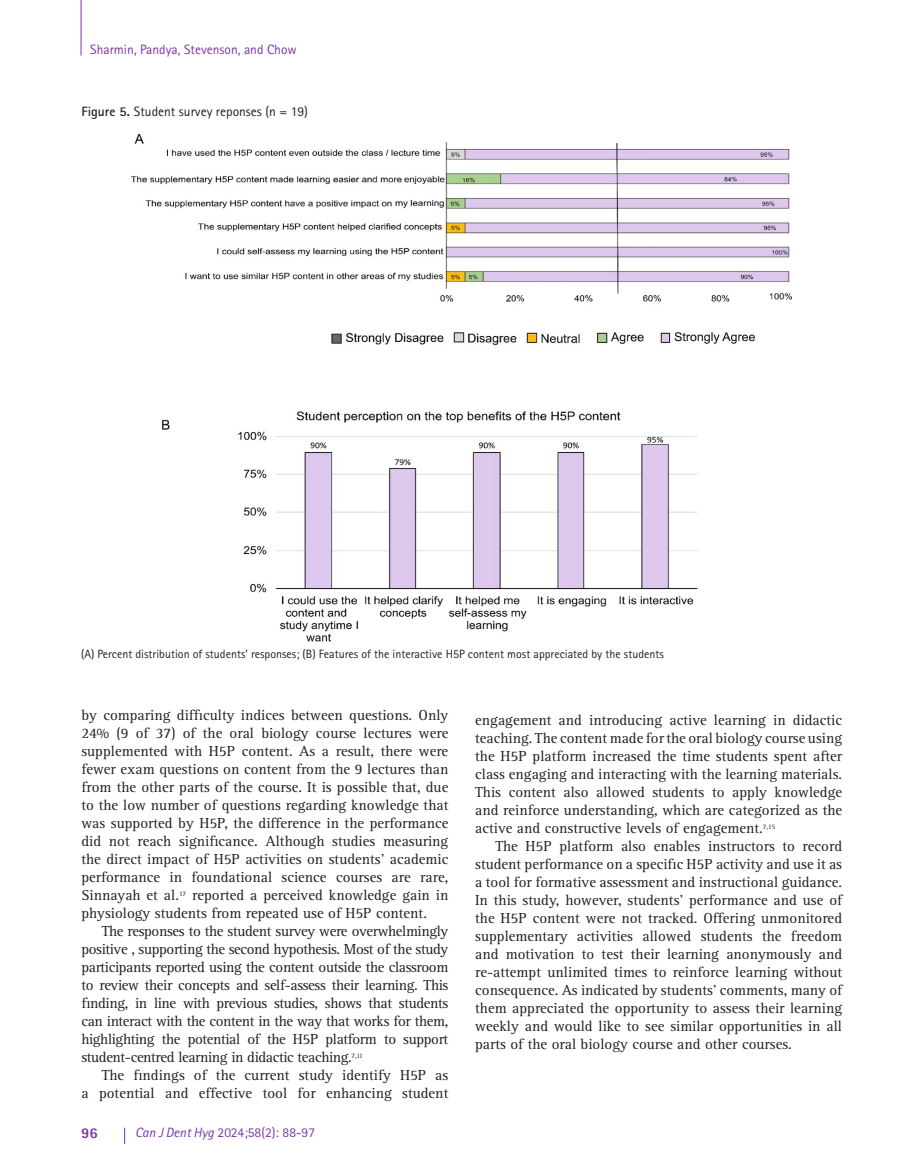
<style>
.page{position:relative;width:905px;height:1175px;background:#fff}
.page>*{position:absolute;margin:0;border:0;box-sizing:border-box;transform-origin:0 0}
.Body{font:15px/18px "Rotis Serif Std";color:#231f20;text-align:justify}
.t1{font:800 15px "Rotis Sans Serif Std";color:#7c35a6}
.t2{font:13.5px "Rotis Sans Serif Std";color:#7c35a6}
.Table_caption{font:13.5px "Rotis Sans Serif Std";color:#231f20}
.Table_footnote{font:12px "Rotis Sans Serif Std";color:#231f20}
.s1{font-weight:700}
.s2{font-style:italic}
</style>
<div class="page">
<hr style="left:81px;top:0;width:1px;height:56px;background:#7c35a6">
<svg style="left:124px;top:1127px;width:1px;height:16px"></svg>
<img style="left:131px;top:135px;width:660px;height:507px">
<p class="t2" style="left:90px;top:41px;width:208px">Sharmin, Pandya, Stevenson, and Chow</p>
<p class="Table_caption" style="left:81px;top:103px;width:228px"><span class="s1">Figure 5.</span> Student survey reponses (n = 19)</p>
<p class="Table_footnote" style="left:81px;top:647px;width:584px">(A) Percent distribution of students’ responses; (B) Features of the interactive H5P content most appreciated by the students</p>
<p class="Body" style="left:81px;top:706px;width:368px">by comparing difficulty indices between questions. Only 24% (9 of 37) of the oral biology course lectures were supplemented with H5P content. As a result, there were fewer exam questions on content from the 9 lectures than from the other parts of the course. It is possible that, due to the low number of questions regarding knowledge that was supported by H5P, the difference in the performance did not reach significance. Although studies measuring the direct impact of H5P activities on students’ academic performance in foundational science courses are rare, Sinnayah et al.<sup>17</sup> reported a perceived knowledge gain in physiology students from repeated use of H5P content.</p>
<p class="Body" style="left:81px;top:922px;width:368px;text-indent:20px">The responses to the student survey were overwhelmingly positive , supporting the second hypothesis. Most of the study participants reported using the content outside the classroom to review their concepts and self-assess their learning. This finding, in line with previous studies, shows that students can interact with the content in the way that works for them, highlighting the potential of the H5P platform to support student-centred learning in didactic teaching.<sup>7,11</sup></p>
<p class="Body" style="left:81px;top:1066px;width:368px;text-align:right">The findings of the current study identify H5P as<br>a potential and effective tool for enhancing student</p>
<p class="t1" style="left:81px;top:1123px;width:18px">96</p>
<p class="t2" style="left:135px;top:1124px;width:181px"><span class="s2">Can J Dent Hyg</span> 2024;58(2): 88-97</p>
<p class="Body" style="left:475px;top:711px;width:368px">engagement and introducing active learning in didactic teaching. The content made for the oral biology course using the H5P platform increased the time students spent after class engaging and interacting with the learning materials.<br>This content also allowed students to apply knowledge and reinforce understanding, which are categorized as the active and constructive levels of engagement.<sup>7,15</sup></p>
<p class="Body" style="left:475px;top:837px;width:368px;text-indent:20px">The H5P platform also enables instructors to record student performance on a specific H5P activity and use it as a tool for formative assessment and instructional guidance.<br>In this study, however, students’ performance and use of the H5P content were not tracked. Offering unmonitored supplementary activities allowed students the freedom and motivation to test their learning anonymously and re-attempt unlimited times to reinforce learning without consequence. As indicated by students’ comments, many of them appreciated the opportunity to assess their learning weekly and would like to see similar opportunities in all parts of the oral biology course and other courses.</p>
</div>
